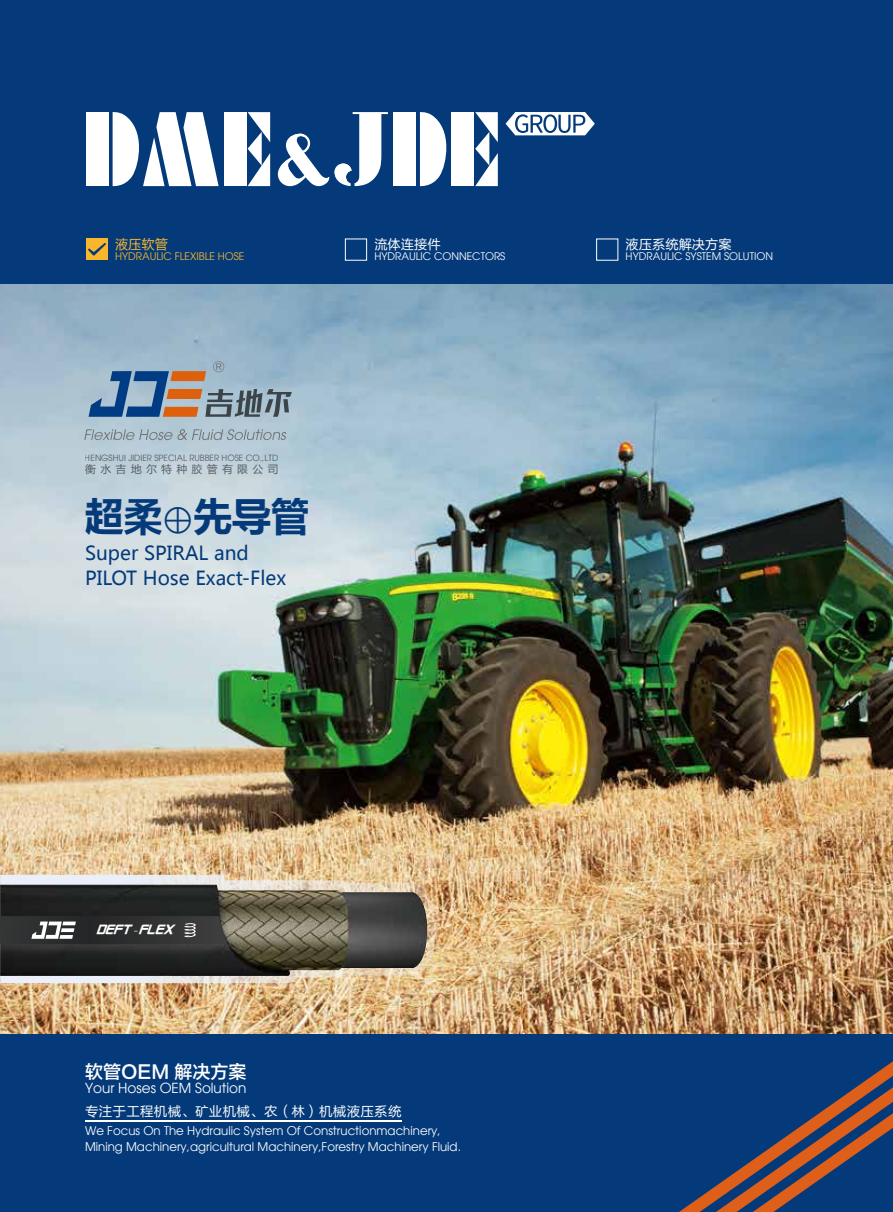
<style>
.page{position:relative;width:893px;height:1212px;background:#043a7a}
.page>*{position:absolute;margin:0;border:0;box-sizing:border-box;transform-origin:0 0}
.t1{font:700 38.7px "Microsoft Ya Hei";color:#043a7a}
.t2{font:19.2px/25.2px "Microsoft Ya Hei";color:#043a7a}
.t3{font:18px "FZLTZHK GBK1 0";color:#fff}
.t4{font:13.95px "Avant Garde";color:#fff}
.t5{font:13.5px "FZLTHJW GB1 0";letter-spacing:.02em;color:#fff}
.t6{font:13.5px "FZLTHJW GB1 0";color:#fff}
.t7{font:13.5px "FZLTHJW GB1 0";color:#f8b62d}
.t8{font:italic 13.35px "Alien Encounters Solid";color:#fff}
.t9{font:12px/15.9px "Avant Garde";color:#fff}
.t10{font:10.95px "FZLTHJW GB1 0";letter-spacing:.38em;color:#727171}
.t11{font:10.5px "Avant Garde";color:#fff}
.t12{font:10.5px "Avant Garde";color:#f8b62d}
.t13{font:8.55px "Avant Garde";color:#727171}
.s1{font-family:"Adobe Song Std";font-weight:300;font-style:normal}
</style>
<div class="page">
<img style="left:0;top:284px;width:893px;height:750px">
<svg style="left:679px;top:1061px;width:214px;height:151px"></svg>
<hr style="left:85px;top:1120px;width:316px;height:1px;background:#fff">
<div style="left:86px;top:112px;width:23px;height:74px;background:#fff"></div>
<svg style="left:506px;top:112px;width:89px;height:23px"></svg>
<svg style="left:113px;top:112px;width:106px;height:75px"></svg>
<div style="left:224px;top:112px;width:23px;height:74px;background:#fff"></div>
<svg style="left:248px;top:112px;width:22px;height:74px"></svg>
<div style="left:393px;top:112px;width:23px;height:74px;background:#fff"></div>
<svg style="left:420px;top:112px;width:27px;height:75px"></svg>
<div style="left:451px;top:112px;width:23px;height:74px;background:#fff"></div>
<svg style="left:475px;top:112px;width:23px;height:74px"></svg>
<svg style="left:278px;top:112px;width:110px;height:74px"></svg>
<div style="left:345px;top:239px;width:22px;height:22px;border:1px solid #fff"></div>
<div style="left:86px;top:239px;width:21px;height:21px;background:#f8b62d"></div>
<svg style="left:88px;top:243px;width:18px;height:13px"></svg>
<svg style="left:0;top:875px;width:436px;height:108px;background:#e6dac8"></svg>
<img style="left:0;top:884px;width:427px;height:92px">
<svg style="left:0;top:916px;width:228px;height:28px;background:#404141"></svg>
<svg style="left:84px;top:429px;width:202px;height:11px;background:#a3b4be"></svg>
<svg style="left:89px;top:361px;width:203px;height:56px;background:#8695a4"></svg>
<p class="t7" style="left:115px;top:236px;width:55px">液压软管</p>
<p class="t12" style="left:115px;top:250px;width:131px">HYDRAULIC FLEXIBLE HOSE</p>
<p class="t5" style="left:374px;top:236px;width:68px">流体连接件</p>
<p class="t11" style="left:374px;top:250px;width:133px">HYDRAULIC CONNECTORS</p>
<p class="t13" style="left:85px;top:453px;width:195px">HENGSHUI JIDIER SPECIAL RUBBER HOSE CO.,LTD</p>
<h1 class="t1" style="left:85px;top:489px;width:226px">超柔⊕先导管</h1>
<h2 class="t2" style="left:85px;top:540px;width:203px">Super SPIRAL and<br>PILOT Hose Exact-Flex</h2>
<p class="t10" style="left:85px;top:463px;width:195px">衡水吉地尔特种胶管有限公司</p>
<p class="t6" style="left:626px;top:236px;width:108px">液压系统解决方案</p>
<p class="t11" style="left:626px;top:250px;width:149px">HYDRAULIC SYSTEM SOLUTION</p>
<p class="t8" style="left:96px;top:922px;width:78px">Deft <span class="s1">-</span>FLEX</p>
<h3 class="t3" style="left:85px;top:1061px;width:163px">软管OEM 解决方案</h3>
<p class="t4" style="left:85px;top:1080px;width:163px">Your Hoses OEM Solution</p>
<p class="t5" style="left:85px;top:1104px;width:318px">专注于工程机械、矿业机械、农（林）机械液压系统</p>
<p class="t9" style="left:85px;top:1123px;width:377px">We Focus On The Hydraulic System Of Constructionmachinery,<br>Mining Machinery,agricultural Machinery,Forestry Machinery Fluid.</p>
</div>
